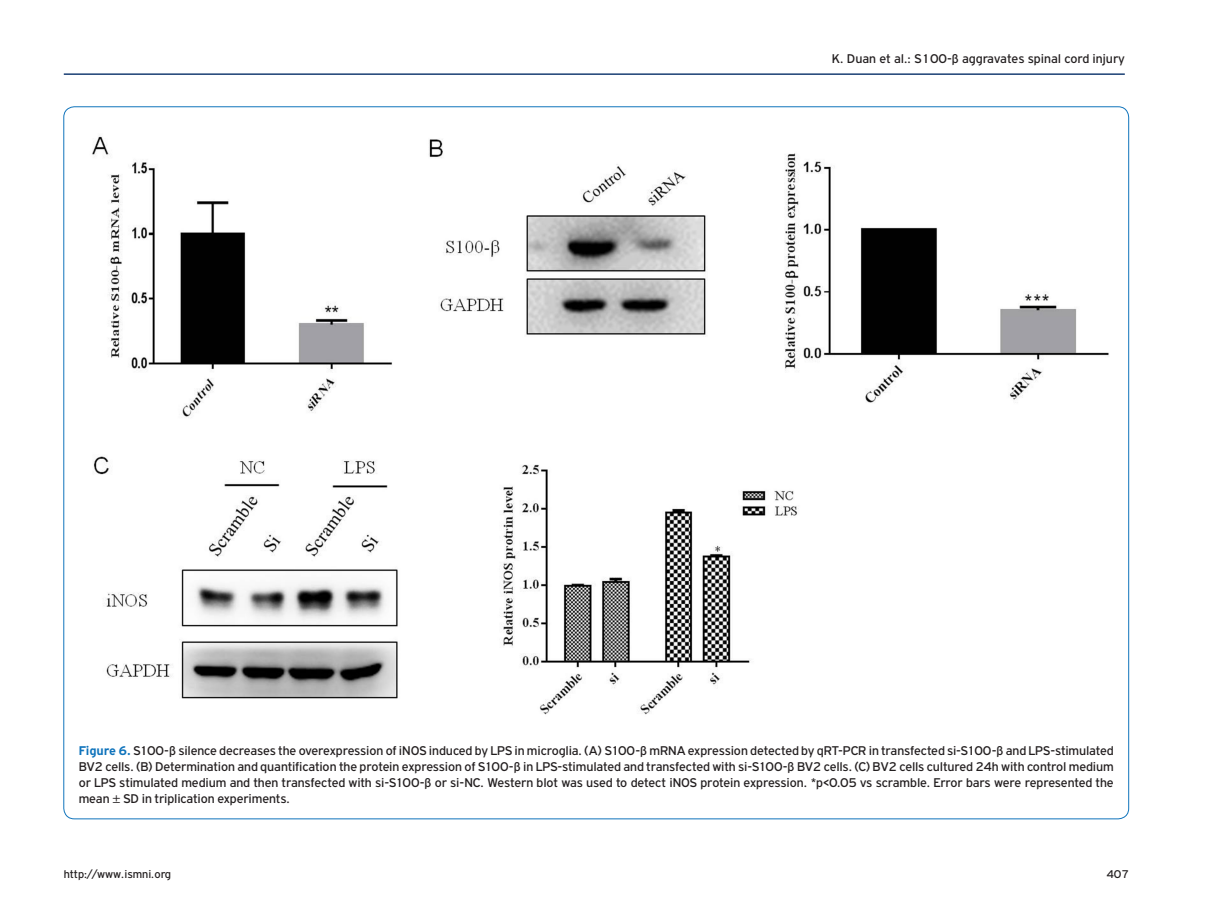
<style>
.page{position:relative;width:1212px;height:915px;background:#fff}
.page>*{position:absolute;margin:0;border:0;box-sizing:border-box;transform-origin:0 0}
.TEXT_FIGURE-TABLE{font:13.5px/16.2px "PF Highway Gothic";letter-spacing:-.005em;color:#231f20;text-align:justify}
.RUNNING_TITLE{font:13.5px "PF Highway Gothic";color:#231f20}
.t1{font:12px "PF Highway Gothic";color:#231f20}
.s1{font-weight:700;color:#1074bc}
.s2{font-family:"Myriad Pro"}
</style>
<div class="page">
<hr style="left:64px;top:73px;width:1061px;height:2px;background:#1a3f74">
<img style="left:92px;top:136px;width:1017px;height:579px">
<p class="RUNNING_TITLE" style="left:832px;top:51px;width:294px">K. Duan et al.: S100-β aggravates spinal cord injury</p>
<p class="TEXT_FIGURE-TABLE" style="left:79px;top:741px;width:1036px"><span class="s1">Figure 6.</span> S100-β silence decreases the overexpression of iNOS induced by LPS in microglia. (A) S100-β mRNA expression detected by qRT-PCR in transfected si-S100-β and LPS-stimulated BV2 cells. (B) Determination and quantification the protein expression of S100-β in LPS-stimulated and transfected with si-S100-β BV2 cells. (C) BV2 cells cultured 24h with control medium or LPS stimulated medium and then transfected with si-S100-β or si-NC. Western blot was used to detect iNOS protein expression. *p&lt;0.05 vs scramble. Error bars were represented the mean <span class="s2">±</span> SD in triplication experiments.</p>
<p class="t1" style="left:64px;top:867px;width:109px">http://www.ismni.org</p>
<p class="t1" style="left:1106px;top:867px;width:24px">407</p>
</div>
